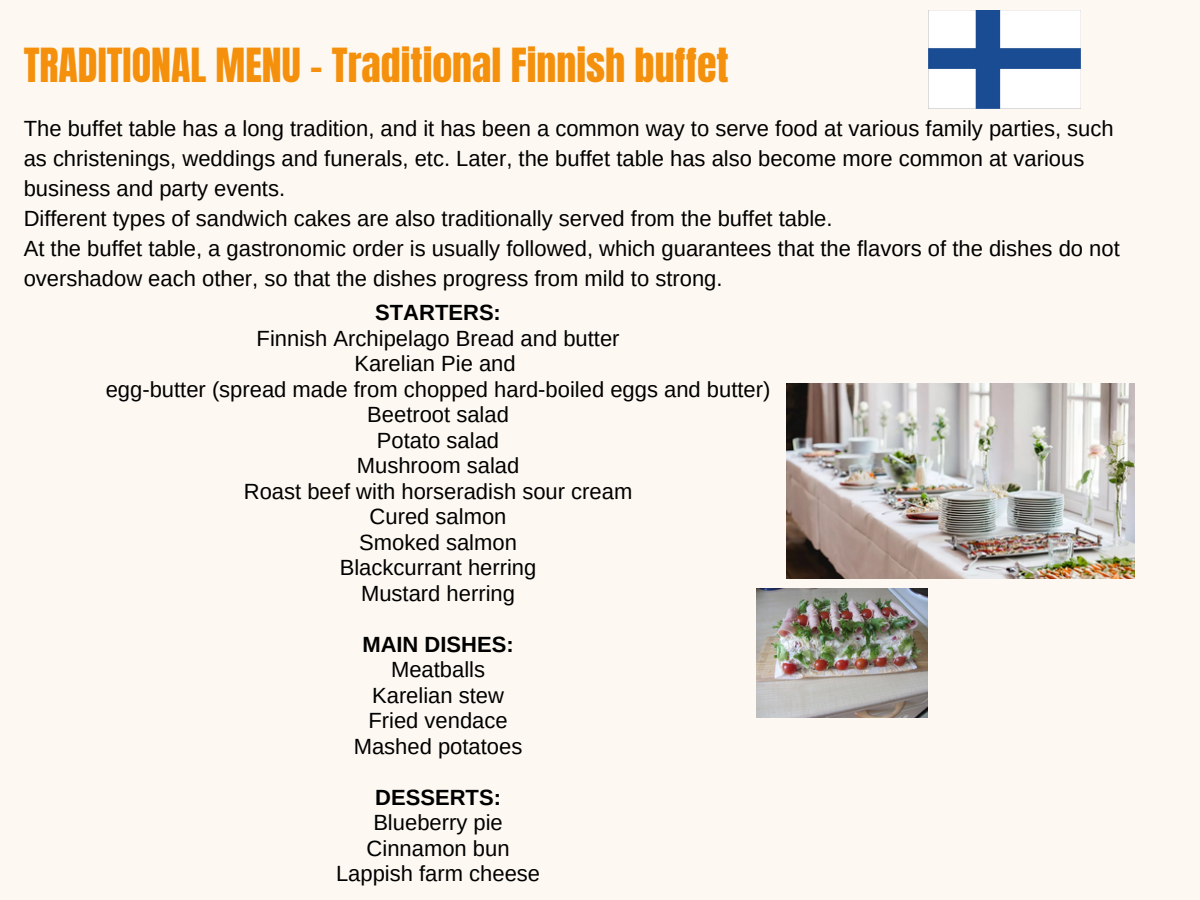
<style>
.page{position:relative;width:1200px;height:900px;background:#fdf9f2}
.page>*{position:absolute;margin:0;border:0;box-sizing:border-box;transform-origin:0 0}
.t1{font:40px "Anton";color:#f4900c}
.t2{font:22px/30px "Arimo";color:#000}
.t3{font:700 22px "Arimo";color:#000}
</style>
<div class="page">
<img style="left:928px;top:11px;width:153px;height:97px">
<img style="left:786px;top:384px;width:348px;height:195px">
<img style="left:757px;top:589px;width:171px;height:129px">
<p class="t1" style="left:24px;top:36px;width:707px">TRADITIONAL MENU - Traditional Finnish buffet</p>
<p class="t2" style="left:24px;top:114px;width:1092px">The buffet table has a long tradition, and it has been a common way to serve food at various family parties, such as christenings, weddings and funerals, etc. Later, the buffet table has also become more common at various business and party events.</p>
<p class="t2" style="left:24px;top:204px;width:810px">Different types of sandwich cakes are also traditionally served from the buffet table.</p>
<p class="t2" style="left:24px;top:234px;width:1098px">At the buffet table, a gastronomic order is usually followed, which guarantees that the flavors of the dishes do not overshadow each other, so that the dishes progress from mild to strong.</p>
<p class="t3" style="left:375px;top:300px;width:127px">STARTERS:</p>
<p class="t2" style="left:257px;top:323px;width:364px">Finnish Archipelago Bread and butter</p>
<p class="t2" style="left:354px;top:348px;width:163px">Karelian Pie and</p>
<p class="t2" style="left:106px;top:374px;width:666px">egg-butter (spread made from chopped hard-boiled eggs and butter)</p>
<p class="t2" style="left:367px;top:399px;width:143px">Beetroot salad</p>
<p class="t2" style="left:377px;top:425px;width:124px">Potato salad</p>
<p class="t2" style="left:357px;top:450px;width:164px">Mushroom salad</p>
<p class="t2" style="left:244px;top:476px;width:390px">Roast beef with horseradish sour cream</p>
<p class="t2" style="left:370px;top:501px;width:138px">Cured salmon</p>
<p class="t2" style="left:359px;top:527px;width:159px">Smoked salmon</p>
<p class="t2" style="left:340px;top:552px;width:198px">Blackcurrant herring</p>
<p class="t2" style="left:361px;top:578px;width:155px">Mustard herring</p>
<p class="t3" style="left:362px;top:632px;width:153px">MAIN DISHES:</p>
<p class="t2" style="left:391px;top:654px;width:96px">Meatballs</p>
<p class="t2" style="left:372px;top:680px;width:133px">Karelian stew</p>
<p class="t2" style="left:368px;top:705px;width:141px">Fried vendace</p>
<p class="t2" style="left:354px;top:731px;width:170px">Mashed potatoes</p>
<p class="t3" style="left:375px;top:785px;width:127px">DESSERTS:</p>
<p class="t2" style="left:373px;top:807px;width:131px">Blueberry pie</p>
<p class="t2" style="left:367px;top:833px;width:144px">Cinnamon bun</p>
<p class="t2" style="left:336px;top:858px;width:206px">Lappish farm cheese</p>
</div>
